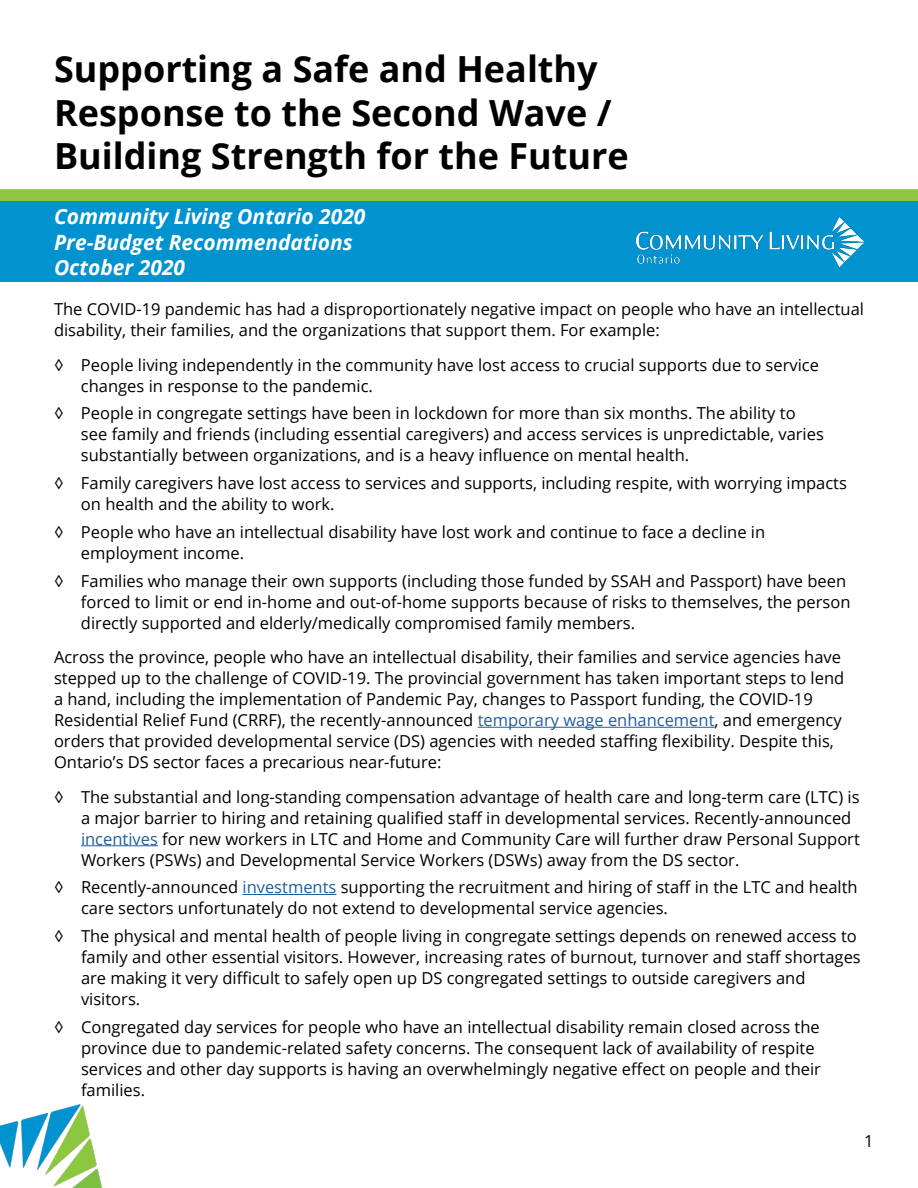
<style>
.page{position:relative;width:918px;height:1188px;background:#fff}
.page>*{position:absolute;margin:0;border:0;box-sizing:border-box;transform-origin:0 0}
.t1{font:700 36px/43.2px "Open Sans";color:#000}
.t2{font:italic 700 21px/25.2px "Open Sans";color:#fff}
.t3{font:16.5px/21px "Open Sans";color:#000}
.s1{color:#215e9e}
</style>
<div class="page">
<img style="left:0;top:1104px;width:102px;height:84px">
<hr style="left:478px;top:727px;width:236px;height:1px;background:#215e9e">
<hr style="left:81px;top:845px;width:77px;height:1px;background:#215e9e">
<hr style="left:242px;top:894px;width:94px;height:1px;background:#215e9e">
<div style="left:0;top:189px;width:918px;height:12px;background:#8dc63f"></div>
<div style="left:0;top:201px;width:918px;height:81px;background:#0093d0"></div>
<img style="left:636px;top:217px;width:228px;height:49px">
<h1 class="t1" style="left:54px;top:47px;width:576px">Supporting a Safe and Healthy<br>Response to the Second Wave /<br>Building Strength for the Future</h1>
<p class="t2" style="left:54px;top:204px;width:313px">Community Living Ontario 2020<br>Pre-Budget Recommendations<br>October 2020</p>
<p class="t3" style="left:54px;top:298px;width:812px">The COVID-19 pandemic has had a disproportionately negative impact on people who have an intellectual disability, their families, and the organizations that support them. For example:</p>
<p class="t3" style="left:81px;top:354px;width:740px;text-indent:-27px">◊ People living independently in the community have lost access to crucial supports due to service changes in response to the pandemic.</p>
<p class="t3" style="left:81px;top:402px;width:744px;text-indent:-27px">◊ People in congregate settings have been in lockdown for more than six months. The ability to see family and friends (including essential caregivers) and access services is unpredictable, varies substantially between organizations, and is a heavy influence on mental health.</p>
<p class="t3" style="left:81px;top:472px;width:767px;text-indent:-27px">◊ Family caregivers have lost access to services and supports, including respite, with worrying impacts on health and the ability to work.</p>
<p class="t3" style="left:81px;top:521px;width:686px;text-indent:-27px">◊ People who have an intellectual disability have lost work and continue to face a decline in employment income.</p>
<p class="t3" style="left:81px;top:570px;width:771px;text-indent:-27px">◊ Families who manage their own supports (including those funded by SSAH and Passport) have been forced to limit or end in-home and out-of-home supports because of risks to themselves, the person directly supported and elderly/medically compromised family members.</p>
<p class="t3" style="left:54px;top:646px;width:792px">Across the province, people who have an intellectual disability, their families and service agencies have stepped up to the challenge of COVID-19. The provincial government has taken important steps to lend a hand, including the implementation of Pandemic Pay, changes to Passport funding, the COVID-19<br>Residential Relief Fund (CRRF), the recently-announced <span class="s1">temporary wage enhancement</span>, and emergency orders that provided developmental service (DS) agencies with needed staffing flexibility. Despite this, Ontario’s DS sector faces a precarious near-future:</p>
<p class="t3" style="left:81px;top:786px;width:780px;text-indent:-27px">◊ The substantial and long-standing compensation advantage of health care and long-term care (LTC) is a major barrier to hiring and retaining qualified staff in developmental services. Recently-announced <span class="s1">incentives</span> for new workers in LTC and Home and Community Care will further draw Personal Support Workers (PSWs) and Developmental Service Workers (DSWs) away from the DS sector.</p>
<p class="t3" style="left:81px;top:876px;width:778px;text-indent:-27px">◊ Recently-announced <span class="s1">investments</span> supporting the recruitment and hiring of staff in the LTC and health care sectors unfortunately do not extend to developmental service agencies.</p>
<p class="t3" style="left:81px;top:925px;width:781px;text-indent:-27px">◊ The physical and mental health of people living in congregate settings depends on renewed access to family and other essential visitors. However, increasing rates of burnout, turnover and staff shortages are making it very difficult to safely open up DS congregated settings to outside caregivers and visitors.</p>
<p class="t3" style="left:81px;top:1016px;width:741px;text-indent:-27px">◊ Congregated day services for people who have an intellectual disability remain closed across the province due to pandemic-related safety concerns. The consequent lack of availability of respite services and other day supports is having an overwhelmingly negative effect on people and their families.</p>
<p class="t3" style="left:864px;top:1130px;width:11px">1</p>
</div>
